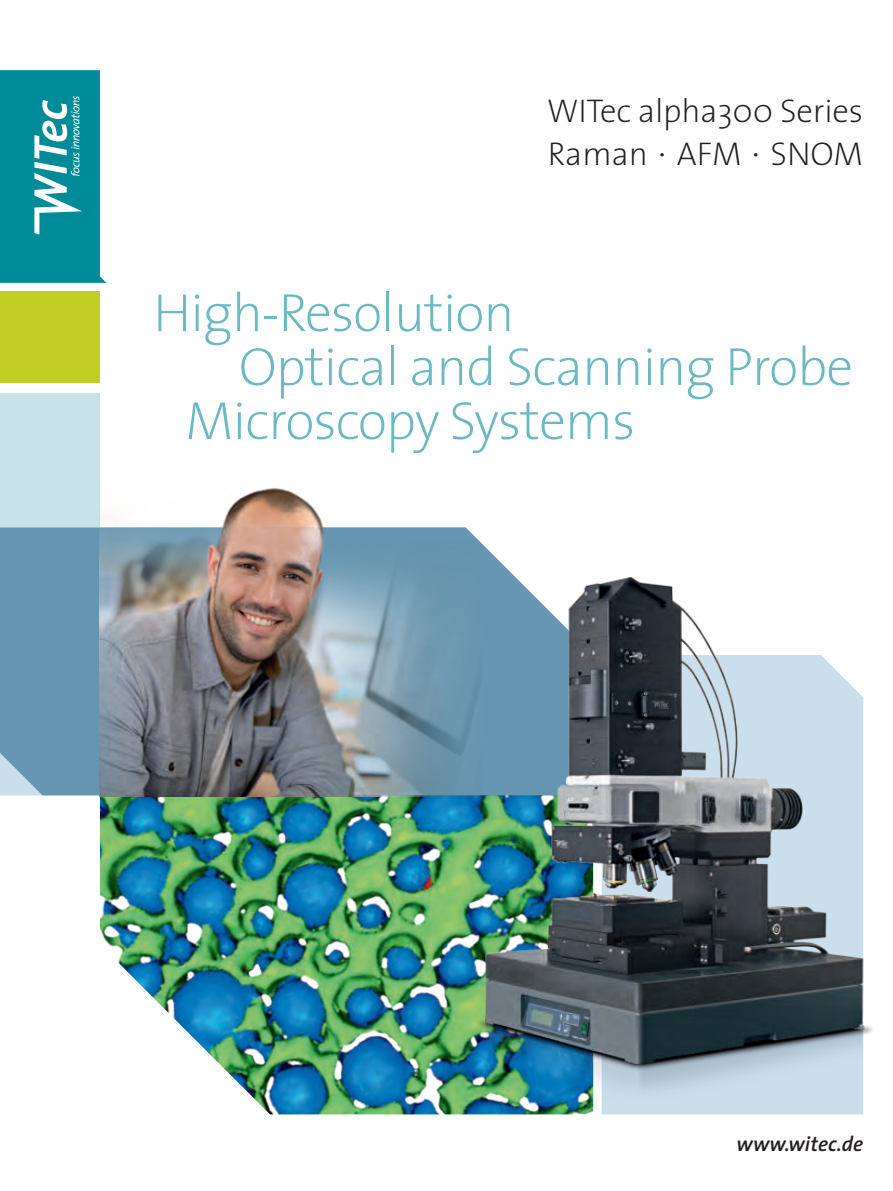
<style>
.page{position:relative;width:893px;height:1191px;background:#fff}
.page>*{position:absolute;margin:0;border:0;box-sizing:border-box;transform-origin:0 0}
.t1{font:200 54px "The Sans";letter-spacing:-.02em;color:#6ab9c3}
.t2{font:200 33px "The Sans";letter-spacing:-.005em;color:#231f20}
.t3{font:italic 600 21px "The Sans";color:#231f20}
.s1{font-size:18px}
</style>
<div class="page">
<img style="left:100px;top:796px;width:319px;height:318px">
<div style="left:0;top:527px;width:100px;height:268px;background:#6595b0"></div>
<img style="left:100px;top:488px;width:374px;height:308px">
<img style="left:419px;top:536px;width:454px;height:579px">
<div style="left:0;top:393px;width:100px;height:134px;background:#c7e3e7"></div>
<div style="left:0;top:291px;width:100px;height:92px;background:#c1ce23"></div>
<svg style="left:0;top:70px;width:106px;height:213px;background:#249ba6"></svg>
<p class="t2" style="left:547px;top:84px;width:318px">WITec alpha300 Series</p>
<p class="t2" style="left:548px;top:126px;width:317px">Raman <span class="s1">•</span> AFM <span class="s1">•</span> SNOM</p>
<p class="t1" style="left:153px;top:268px;width:363px">High-Resolution</p>
<p class="t1" style="left:239px;top:322px;width:616px">Optical and Scanning Probe</p>
<p class="t1" style="left:185px;top:376px;width:452px">Microscopy Systems</p>
<p class="t3" style="left:736px;top:1126px;width:128px">www.witec.de</p>
</div>
